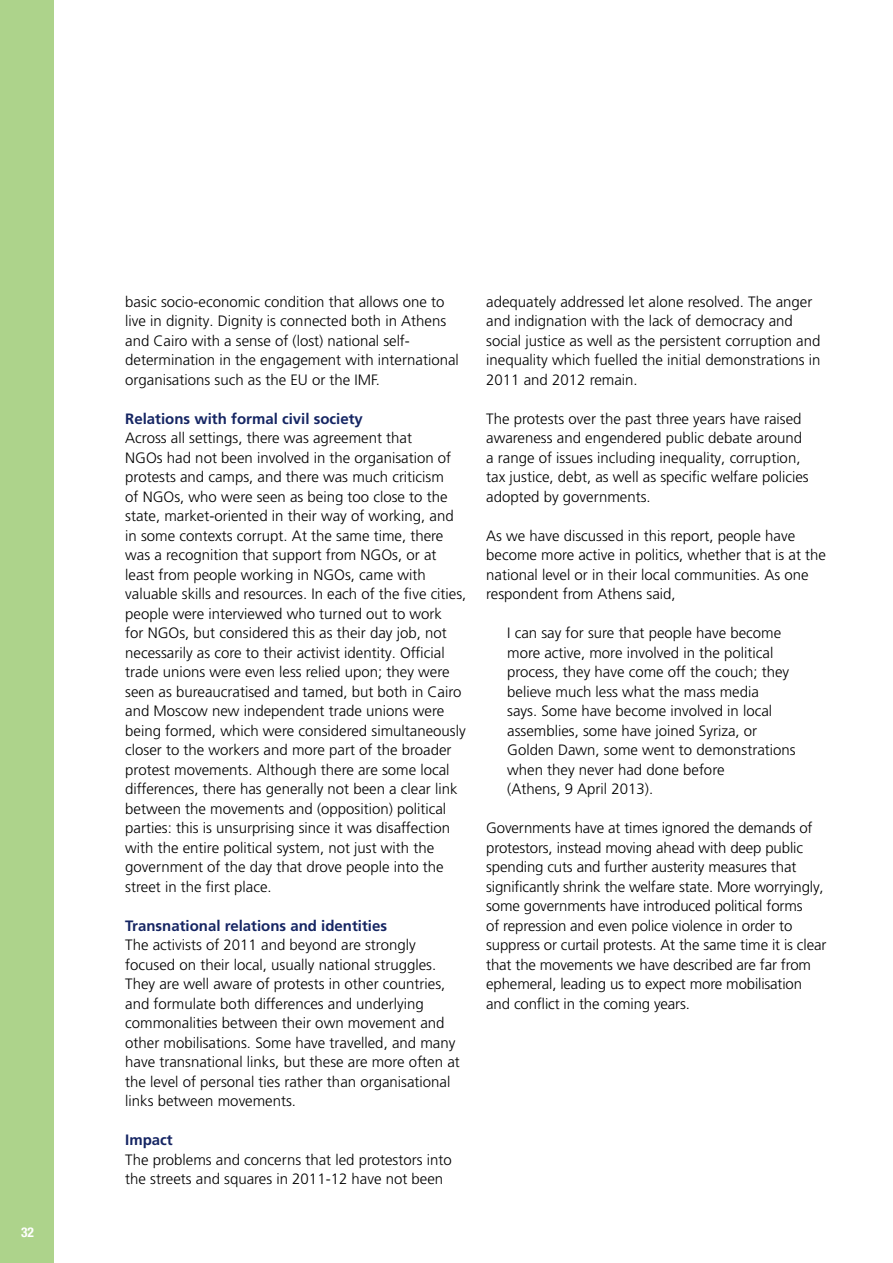
<style>
.page{position:relative;width:893px;height:1263px;background:#fff}
.page>*{position:absolute;margin:0;border:0;box-sizing:border-box;transform-origin:0 0}
.t1{font:300 15px/19.5px "Frutiger LT Pro";color:#000}
.t2{font:700 15px "Frutiger LT Pro";color:#152563}
.t3{font:700 condensed 13.5px "Helvetica Neue LT Pro";color:#fff}
</style>
<div class="page">
<div style="left:0;top:0;width:54px;height:1263px;background:#add38b"></div>
<p class="t3" style="left:21px;top:1224px;width:14px">32</p>
<p class="t1" style="left:125px;top:292px;width:335px">basic socio-economic condition that allows one to live in dignity. Dignity is connected both in Athens and Cairo with a sense of (lost) national self&shy;determination in the engagement with international organisations such as the EU or the IMF.</p>
<p class="t2" style="left:125px;top:410px;width:239px">Relations with formal civil society</p>
<p class="t1" style="left:125px;top:428px;width:343px">Across all settings, there was agreement that<br>NGOs had not been involved in the organisation of protests and camps, and there was much criticism<br>of NGOs, who were seen as being too close to the state, market-oriented in their way of working, and in some contexts corrupt. At the same time, there was a recognition that support from NGOs, or at least from people working in NGOs, came with valuable skills and resources. In each of the five cities, people were interviewed who turned out to work<br>for NGOs, but considered this as their day job, not necessarily as core to their activist identity. Official trade unions were even less relied upon; they were seen as bureaucratised and tamed, but both in Cairo and Moscow new independent trade unions were being formed, which were considered simultaneously closer to the workers and more part of the broader protest movements. Although there are some local differences, there has generally not been a clear link between the movements and (opposition) political parties: this is unsurprising since it was disaffection with the entire political system, not just with the government of the day that drove people into the street in the first place.</p>
<p class="t2" style="left:125px;top:917px;width:263px">Transnational relations and identities</p>
<p class="t1" style="left:125px;top:935px;width:336px">The activists of 2011 and beyond are strongly focused on their local, usually national struggles.<br>They are well aware of protests in other countries, and formulate both differences and underlying commonalities between their own movement and other mobilisations. Some have travelled, and many have transnational links, but these are more often at the level of personal ties rather than organisational links between movements.</p>
<p class="t2" style="left:125px;top:1131px;width:49px">Impact</p>
<p class="t1" style="left:125px;top:1150px;width:328px">The problems and concerns that led protestors into the streets and squares in 2011-12 have not been</p>
<p class="t1" style="left:486px;top:292px;width:336px">adequately addressed let alone resolved. The anger and indignation with the lack of democracy and social justice as well as the persistent corruption and inequality which fuelled the initial demonstrations in 2011 and 2012 remain.</p>
<p class="t1" style="left:486px;top:409px;width:324px">The protests over the past three years have raised awareness and engendered public debate around a range of issues including inequality, corruption, tax justice, debt, as well as specific welfare policies adopted by governments.</p>
<p class="t1" style="left:486px;top:526px;width:341px">As we have discussed in this report, people have become more active in politics, whether that is at the national level or in their local communities. As one respondent from Athens said,</p>
<p class="t1" style="left:507px;top:623px;width:290px">I can say for sure that people have become more active, more involved in the political process, they have come off the couch; they believe much less what the mass media<br>says. Some have become involved in local assemblies, some have joined Syriza, or Golden Dawn, some went to demonstrations when they never had done before<br>(Athens, 9 April 2013).</p>
<p class="t1" style="left:486px;top:818px;width:342px">Governments have at times ignored the demands of protestors, instead moving ahead with deep public spending cuts and further austerity measures that significantly shrink the welfare state. More worryingly, some governments have introduced political forms<br>of repression and even police violence in order to suppress or curtail protests. At the same time it is clear that the movements we have described are far from ephemeral, leading us to expect more mobilisation and conflict in the coming years.</p>
</div>
